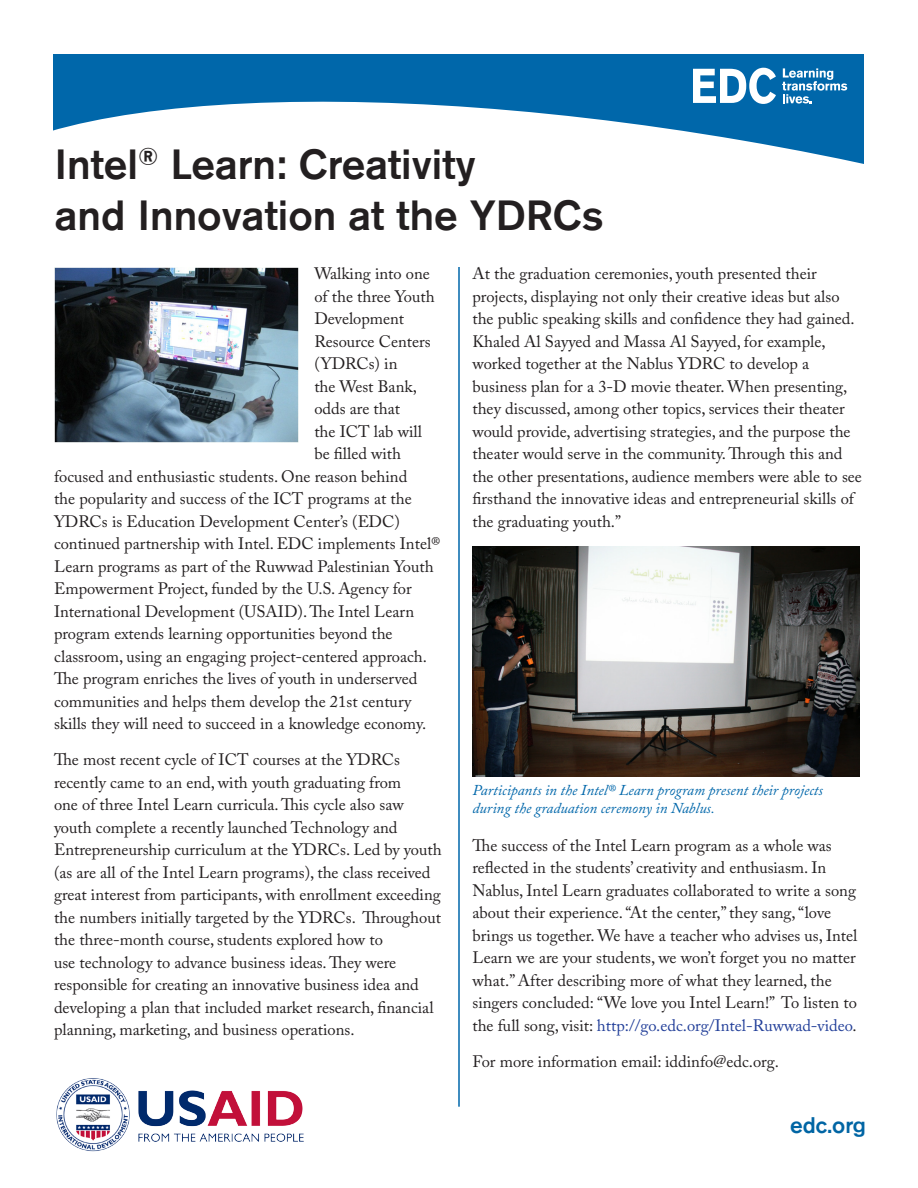
<style>
.page{position:relative;width:918px;height:1188px;background:#fff}
.page>*{position:absolute;margin:0;border:0;box-sizing:border-box;transform-origin:0 0}
.t1{font:500 42px/51px "Akzidenz Grotesk Std";color:#231f20}
.t2{font:500 22.5px "Akzidenz Grotesk Std";color:#0065a4}
.body{font:16.5px/22.5px "Adobe Caslon Pro";color:#231f20}
.t3{font:italic 15px/18px "Adobe Caslon Pro";color:#0067aa}
.s1{color:#223f99}
</style>
<div class="page">
<div style="left:54px;top:54px;width:810px;height:142px;background:#0067aa"></div>
<svg style="left:53px;top:68px;width:811px;height:554px"></svg>
<svg style="left:693px;top:68px;width:83px;height:36px"></svg>
<svg style="left:782px;top:68px;width:65px;height:36px"></svg>
<img style="left:54px;top:268px;width:245px;height:175px">
<hr style="left:458px;top:267px;width:2px;height:840px;background:#0067aa">
<img style="left:56px;top:1078px;width:248px;height:74px">
<img style="left:473px;top:546px;width:386px;height:230px">
<p class="t1" style="left:55px;top:138px;width:550px">Intel<sup>®</sup> Learn: Creativity<br>and Innovation at the YDRCs</p>
<p class="body" style="left:314px;top:262px;width:117px">Walking into one</p>
<p class="body" style="left:314px;top:285px;width:122px">of the three Youth</p>
<p class="body" style="left:314px;top:307px;width:91px">Development</p>
<p class="body" style="left:314px;top:330px;width:118px">Resource Centers</p>
<p class="body" style="left:314px;top:352px;width:85px">(YDRCs) in</p>
<p class="body" style="left:314px;top:375px;width:104px">the West Bank,</p>
<p class="body" style="left:314px;top:397px;width:87px">odds are that</p>
<p class="body" style="left:314px;top:420px;width:109px">the ICT lab will</p>
<p class="body" style="left:314px;top:442px;width:88px">be filled with</p>
<p class="body" style="left:54px;top:465px;width:355px">focused and enthusiastic students. One reason behind</p>
<p class="body" style="left:54px;top:487px;width:359px">the popularity and success of the ICT programs at the</p>
<p class="body" style="left:54px;top:510px;width:347px">YDRCs is Education Development Center’s (EDC)</p>
<p class="body" style="left:54px;top:532px;width:388px">continued partnership with Intel. EDC implements Intel®</p>
<p class="body" style="left:54px;top:555px;width:381px">Learn programs as part of the Ruwwad Palestinian Youth</p>
<p class="body" style="left:54px;top:577px;width:359px">Empowerment Project, funded by the U.S. Agency for</p>
<p class="body" style="left:54px;top:600px;width:362px">International Development (USAID). The Intel Learn</p>
<p class="body" style="left:54px;top:622px;width:340px">program extends learning opportunities beyond the</p>
<p class="body" style="left:54px;top:645px;width:375px">classroom, using an engaging project-centered approach.</p>
<p class="body" style="left:54px;top:667px;width:365px">The program enriches the lives of youth in underserved</p>
<p class="body" style="left:54px;top:690px;width:359px">communities and helps them develop the 21st century</p>
<p class="body" style="left:54px;top:712px;width:374px">skills they will need to succeed in a knowledge economy.</p>
<p class="body" style="left:54px;top:748px;width:389px">The most recent cycle of ICT courses at the YDRCs recently came to an end, with youth graduating from<br>one of three Intel Learn curricula. This cycle also saw youth complete a recently launched Technology and Entrepreneurship curriculum at the YDRCs. Led by youth (as are all of the Intel Learn programs), the class received great interest from participants, with enrollment exceeding the numbers initially targeted by the YDRCs. Throughout the three-month course, students explored how to<br>use technology to advance business ideas. They were responsible for creating an innovative business idea and developing a plan that included market research, financial planning, marketing, and business operations.</p>
<p class="body" style="left:472px;top:262px;width:391px">At the graduation ceremonies, youth presented their projects, displaying not only their creative ideas but also the public speaking skills and confidence they had gained.<br>Khaled Al Sayyed and Massa Al Sayyed, for example, worked together at the Nablus YDRC to develop a business plan for a 3-D movie theater. When presenting, they discussed, among other topics, services their theater would provide, advertising strategies, and the purpose the theater would serve in the community. Through this and the other presentations, audience members were able to see firsthand the innovative ideas and entrepreneurial skills of the graduating youth.”</p>
<p class="t3" style="left:473px;top:781px;width:352px">Participants in the Intel® Learn program present their projects during the graduation ceremony in Nablus.</p>
<p class="body" style="left:472px;top:834px;width:387px">The success of the Intel Learn program as a whole was reflected in the students’ creativity and enthusiasm. In Nablus, Intel Learn graduates collaborated to write a song about their experience. “At the center,” they sang, “love brings us together. We have a teacher who advises us, Intel Learn we are your students, we won’t forget you no matter what.” After describing more of what they learned, the singers concluded: “We love you Intel Learn!” To listen to the full song, visit: <span class="s1">http://go.edc.org/Intel-Ruwwad-video</span>.</p>
<p class="body" style="left:472px;top:1050px;width:308px">For more information email: iddinfo@edc.org.</p>
<p class="t2" style="left:790px;top:1111px;width:77px">edc.org</p>
</div>
